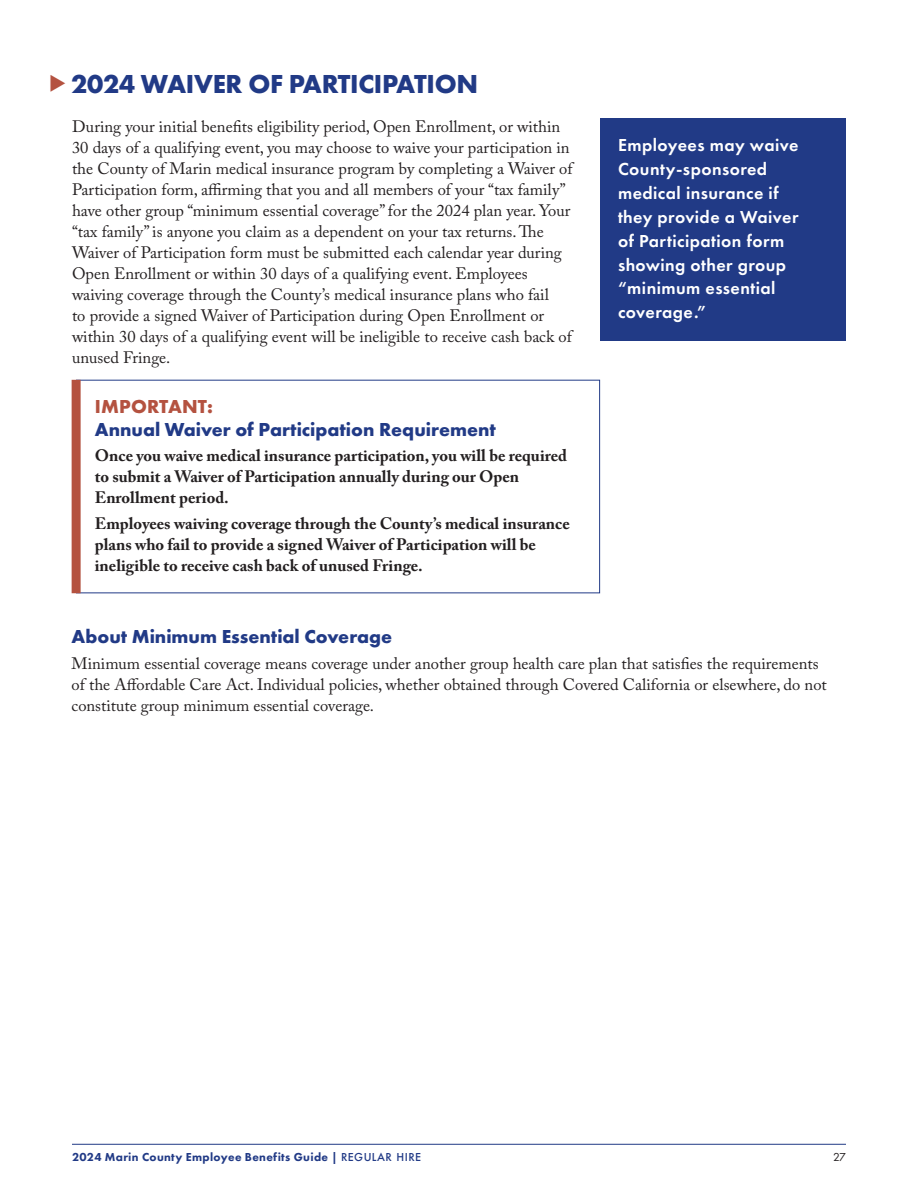
<style>
.page{position:relative;width:918px;height:1188px;background:#fff}
.page>*{position:absolute;margin:0;border:0;box-sizing:border-box;transform-origin:0 0}
._01_Head{font:700 27px "Futura PT";letter-spacing:-.01em;color:#213a86}
._03a_Body_SL3{font:700 19.5px/22.5px "Futura PT";color:#213a86}
._02a_Subhead{font:700 19.5px "Futura PT";color:#213a86}
._04_Callout{font:600 18px/24px "Futura PT";letter-spacing:.025em;color:#fff}
._03b_Body_SL6{font:16.5px/21px "Adobe Caslon Pro";color:#231f20}
._03a_Body_SL3-2{font:700 16.5px/21px "Adobe Caslon Pro";color:#231f20}
.t1{font:800 12px "Futura PT";letter-spacing:.025em;color:#213a86}
.t2{font:12px "Futura PT";color:#231f20}
.s1{color:#b45240}
.s2{font-weight:500}
</style>
<div class="page">
<hr style="left:72px;top:1144px;width:774px;height:1px;background:#213a86">
<div style="left:600px;top:119px;width:246px;height:222px;background:#213a86"></div>
<div style="left:72px;top:380px;width:9px;height:213px;background:#b45240"></div>
<p class="_01_Head" style="left:71px;top:66px;width:409px">2024 WAIVER OF PARTICIPATION</p>
<p class="_03b_Body_SL6" style="left:72px;top:116px;width:502px">During your initial benefits eligibility period, Open Enrollment, or within 30 days of a qualifying event, you may choose to waive your participation in the County of Marin medical insurance program by completing a Waiver of Participation form, affirming that you and all members of your “tax family” have other group “minimum essential coverage” for the 2024 plan year. Your “tax family” is anyone you claim as a dependent on your tax returns. The Waiver of Participation form must be submitted each calendar year during Open Enrollment or within 30 days of a qualifying event. Employees waiving coverage through the County’s medical insurance plans who fail<br>to provide a signed Waiver of Participation during Open Enrollment or within 30 days of a qualifying event will be ineligible to receive cash back of unused Fringe.</p>
<p class="_03a_Body_SL3" style="left:95px;top:395px;width:403px"><span class="s1">IMPORTANT:<br></span>Annual Waiver of Participation Requirement</p>
<p class="_03a_Body_SL3-2" style="left:95px;top:445px;width:474px">Once you waive medical insurance participation, you will be required to submit a Waiver of Participation annually during our Open<br>Enrollment period.</p>
<p class="_03a_Body_SL3-2" style="left:95px;top:513px;width:476px">Employees waiving coverage through the County’s medical insurance plans who fail to provide a signed Waiver of Participation will be ineligible to receive cash back of unused Fringe.</p>
<p class="_04_Callout" style="left:618px;top:132px;width:182px">Employees may waive<br>County-sponsored medical insurance if they provide a Waiver of Participation form showing other group “minimum essential coverage.”</p>
<p class="_02a_Subhead" style="left:72px;top:624px;width:322px">About Minimum Essential Coverage</p>
<p class="_03b_Body_SL6" style="left:72px;top:652px;width:757px">Minimum essential coverage means coverage under another group health care plan that satisfies the requirements of the Affordable Care Act. Individual policies, whether obtained through Covered California or elsewhere, do not constitute group minimum essential coverage.</p>
<p class="t1" style="left:72px;top:1150px;width:351px">2024 Marin County Employee Benefits Guide | <span class="s2">REGULAR HIRE</span></p>
<p class="t2" style="left:833px;top:1150px;width:14px">27</p>
</div>
